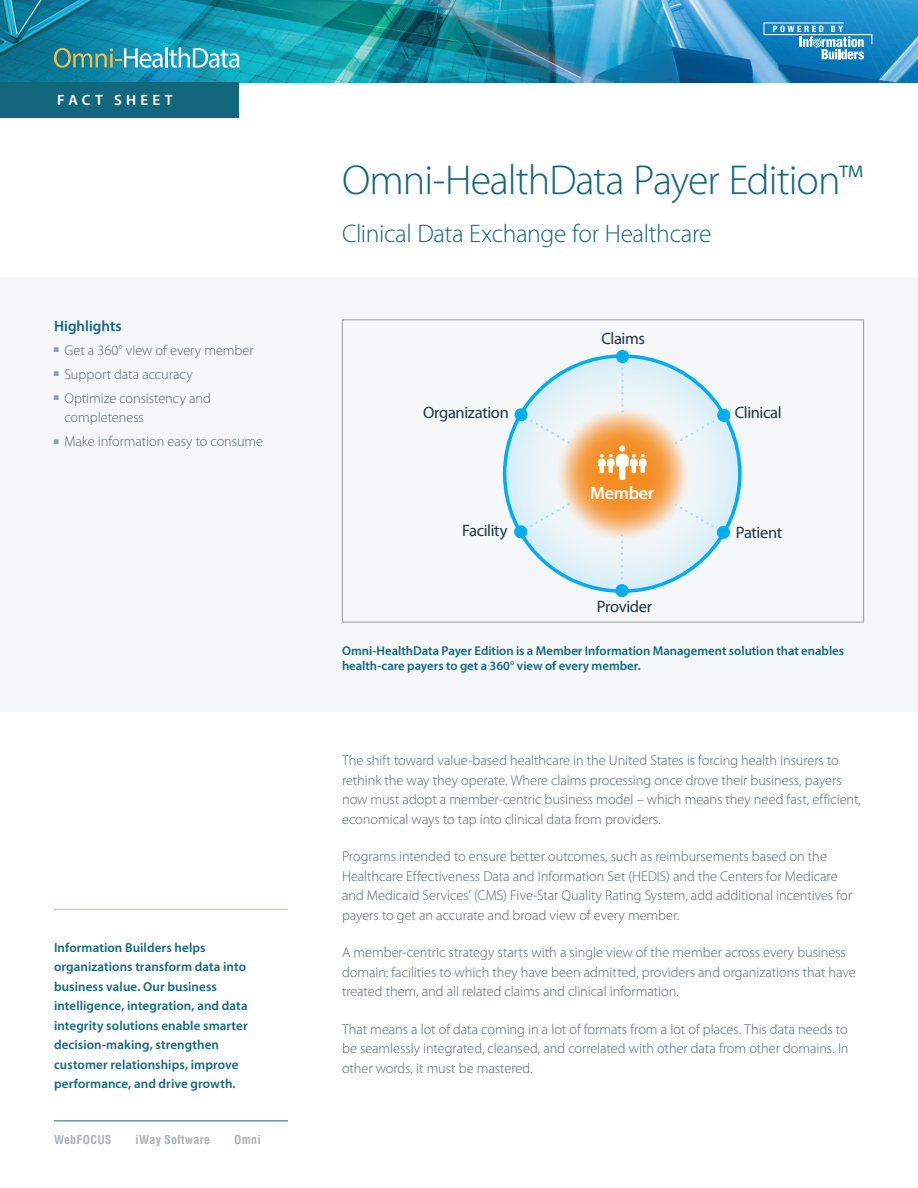
<style>
.page{position:relative;width:918px;height:1188px;background:#fff}
.page>*{position:absolute;margin:0;border:0;box-sizing:border-box;transform-origin:0 0}
.t1{font:300 42px "Myriad Pro";letter-spacing:-.025em;color:#13677d}
.t2{font:300 25.5px "Myriad Pro";letter-spacing:-.015em;color:#13677d}
.t3{font:600 18px "Myriad Pro";letter-spacing:-.015em;color:#fff}
.t4{font:16.5px "Myriad Pro";letter-spacing:-.025em;color:#1f353f}
.t5{font:600 15px "Myriad Pro";color:#13677d}
.t6{font:600 15px "Myriad Pro";letter-spacing:.285em;color:#fff}
.t7{font:300 14.25px/19.5px "Myriad Pro";letter-spacing:-.005em;color:#545f67}
.t8{font:600 13.05px/19.5px "Myriad Pro";letter-spacing:.005em;color:#13677d}
.t9{font:600 12.75px/15.8px "Myriad Pro";color:#13677d}
.t10{font:700 condensed 12px "Helvetica";letter-spacing:.025em;color:#545f67}
</style>
<div class="page">
<img style="left:0;top:0;width:918px;height:82px">
<div style="left:0;top:82px;width:238px;height:36px;background:#13677d"></div>
<svg style="left:54px;top:48px;width:109px;height:20px;background:#519fa3"></svg>
<hr style="left:165px;top:47px;width:3px;height:20px;background:#fff">
<svg style="left:169px;top:47px;width:70px;height:21px"></svg>
<hr style="left:54px;top:1120px;width:234px;height:1px;background:#13677d">
<hr style="left:54px;top:909px;width:234px;height:1px;background:#f5bc45">
<div style="left:0;top:278px;width:918px;height:434px;background:#f5f7f8"></div>
<svg style="left:503px;top:354px;width:239px;height:239px"></svg>
<svg style="left:621px;top:369px;width:3px;height:43px"></svg>
<svg style="left:621px;top:536px;width:2px;height:43px"></svg>
<div style="left:617px;top:351px;width:12px;height:12px;background:#00aeef;border-radius:50%"></div>
<div style="left:616px;top:350px;width:13px;height:13px;border:1px solid #00aeef;border-radius:50%"></div>
<svg style="left:514px;top:408px;width:56px;height:36px"></svg>
<svg style="left:513px;top:503px;width:56px;height:36px"></svg>
<div style="left:616px;top:585px;width:12px;height:12px;background:#00aeef;border-radius:50%"></div>
<div style="left:616px;top:584px;width:12px;height:13px;border:1px solid #00aeef;border-radius:50%"></div>
<svg style="left:676px;top:504px;width:54px;height:35px"></svg>
<svg style="left:676px;top:408px;width:55px;height:36px"></svg>
<div style="left:619px;top:442px;width:7px;height:7px;border:1px solid #f68b1f;border-radius:50%"></div>
<svg style="left:597px;top:443px;width:50px;height:40px"></svg>
<div style="left:342px;top:320px;width:522px;height:302px;border:1px solid #9b9da2"></div>
<svg style="left:764px;top:22px;width:108px;height:38px;background:#499ecf"></svg>
<p class="t6" style="left:57px;top:92px;width:117px">FACT SHEET</p>
<p class="t5" style="left:54px;top:317px;width:69px">Highlights</p>
<p class="t7" style="left:54px;top:340px;width:201px"><sup>■</sup> Get a 360° view of every member</p>
<p class="t7" style="left:54px;top:364px;width:140px"><sup>■</sup> Support data accuracy</p>
<p class="t7" style="left:64px;top:388px;width:148px;text-indent:-11px"><sup>■</sup> Optimize consistency and completeness</p>
<p class="t7" style="left:54px;top:432px;width:211px"><sup>■</sup> Make information easy to consume</p>
<p class="t8" style="left:54px;top:938px;width:195px">Information Builders helps organizations transform data into business value. Our business intelligence, integration, and data integrity solutions enable smarter decision-making, strengthen customer relationships, improve performance, and drive growth.</p>
<p class="t10" style="left:54px;top:1132px;width:59px">WebFOCUS</p>
<p class="t10" style="left:136px;top:1132px;width:76px">iWay Software</p>
<p class="t10" style="left:234px;top:1132px;width:28px">Omni</p>
<h1 class="t1" style="left:342px;top:156px;width:523px">Omni-HealthData Payer Edition™</h1>
<h2 class="t2" style="left:342px;top:219px;width:371px">Clinical Data Exchange for Healthcare</h2>
<p class="t4" style="left:601px;top:329px;width:45px">Claims</p>
<p class="t4" style="left:423px;top:403px;width:87px">Organization</p>
<p class="t4" style="left:735px;top:403px;width:48px">Clinical</p>
<p class="t4" style="left:462px;top:521px;width:47px">Facility</p>
<p class="t3" style="left:590px;top:483px;width:66px">Member</p>
<p class="t4" style="left:597px;top:597px;width:57px">Provider</p>
<p class="t4" style="left:736px;top:524px;width:48px">Patient</p>
<p class="t9" style="left:342px;top:643px;width:504px">Omni-HealthData Payer Edition is a Member Information Management solution that enables health-care payers to get a 360° view of every member.</p>
<p class="t7" style="left:342px;top:751px;width:521px">The shift toward value-based healthcare in the United States is forcing health insurers to rethink the way they operate. Where claims processing once drove their business, payers now must adopt a member-centric business model – which means they need fast, efficient, economical ways to tap into clinical data from providers.</p>
<p class="t7" style="left:342px;top:847px;width:511px">Programs intended to ensure better outcomes, such as reimbursements based on the Healthcare Effectiveness Data and Information Set (HEDIS) and the Centers for Medicare and Medicaid Services’ (CMS) Five-Star Quality Rating System, add additional incentives for payers to get an accurate and broad view of every member.</p>
<p class="t7" style="left:342px;top:943px;width:515px">A member-centric strategy starts with a single view of the member across every business domain: facilities to which they have been admitted, providers and organizations that have treated them, and all related claims and clinical information.</p>
<p class="t7" style="left:342px;top:1019px;width:508px;text-align:justify">That means a lot of data coming in a lot of formats from a lot of places. This data needs to be seamlessly integrated, cleansed, and correlated with other data from other domains. In other words, it must be mastered.</p>
</div>
